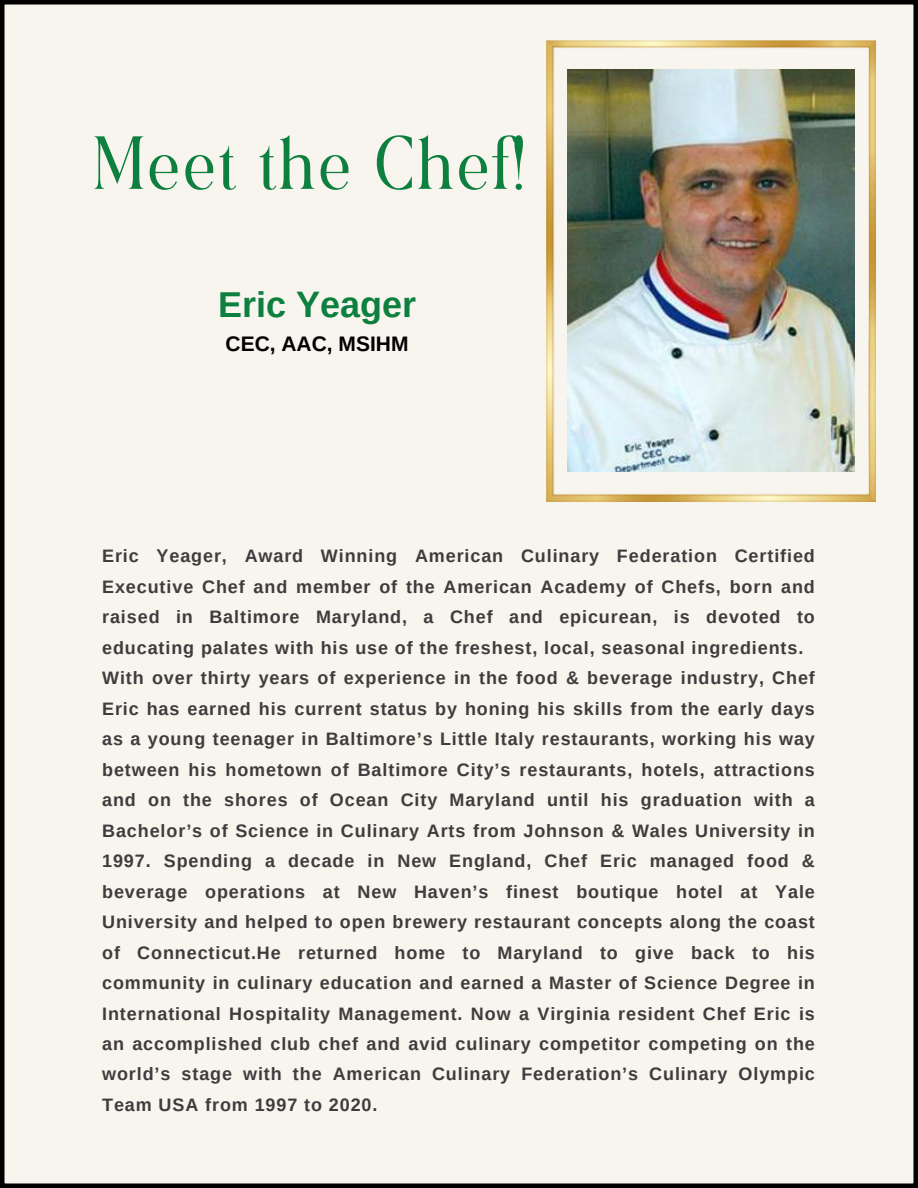
<style>
.page{position:relative;width:918px;height:1188px;background:#f8f4ee}
.page>*{position:absolute;margin:0;border:0;box-sizing:border-box;transform-origin:0 0}
.t1{font:52.5px "TAN Angleton";letter-spacing:-.01em;color:#0d8040}
.t2{font:700 36px "Arimo";color:#0d7f3f}
.t3{font:700 21px "Arimo";color:#000}
.t4{font:700 18px/30.5px "Arimo";letter-spacing:.05em;color:#3d3d3d}
</style>
<div class="page">
<img style="left:546px;top:40px;width:330px;height:461px">
<img style="left:568px;top:70px;width:287px;height:401px">
<h1 class="t1" style="left:92px;top:135px;width:438px">Meet the Chef!</h1>
<h2 class="t2" style="left:218px;top:284px;width:200px">Eric Yeager</h2>
<p class="t3" style="left:226px;top:332px;width:185px">CEC, AAC, MSIHM</p>
<p class="t4" style="left:102px;top:541px;width:714px">Eric Yeager, Award Winning American Culinary Federation Certified Executive Chef and member of the American Academy of Chefs, born and raised in Baltimore Maryland, a Chef and epicurean, is devoted to educating palates with his use of the freshest, local, seasonal ingredients.<br>With over thirty years of experience in the food &amp; beverage industry, Chef Eric has earned his current status by honing his skills from the early days as a young teenager in Baltimore’s Little Italy restaurants, working his way between his hometown of Baltimore City’s restaurants, hotels, attractions and on the shores of Ocean City Maryland until his graduation with a Bachelor’s of Science in Culinary Arts from Johnson &amp; Wales University in 1997. Spending a decade in New England, Chef Eric managed food &amp; beverage operations at New Haven’s finest boutique hotel at Yale University and helped to open brewery restaurant concepts along the coast of Connecticut.He returned home to Maryland to give back to his community in culinary education and earned a Master of Science Degree in International Hospitality Management. Now a Virginia resident Chef Eric is an accomplished club chef and avid culinary competitor competing on the world’s stage with the American Culinary Federation’s Culinary Olympic Team USA from 1997 to 2020.</p>
</div>
